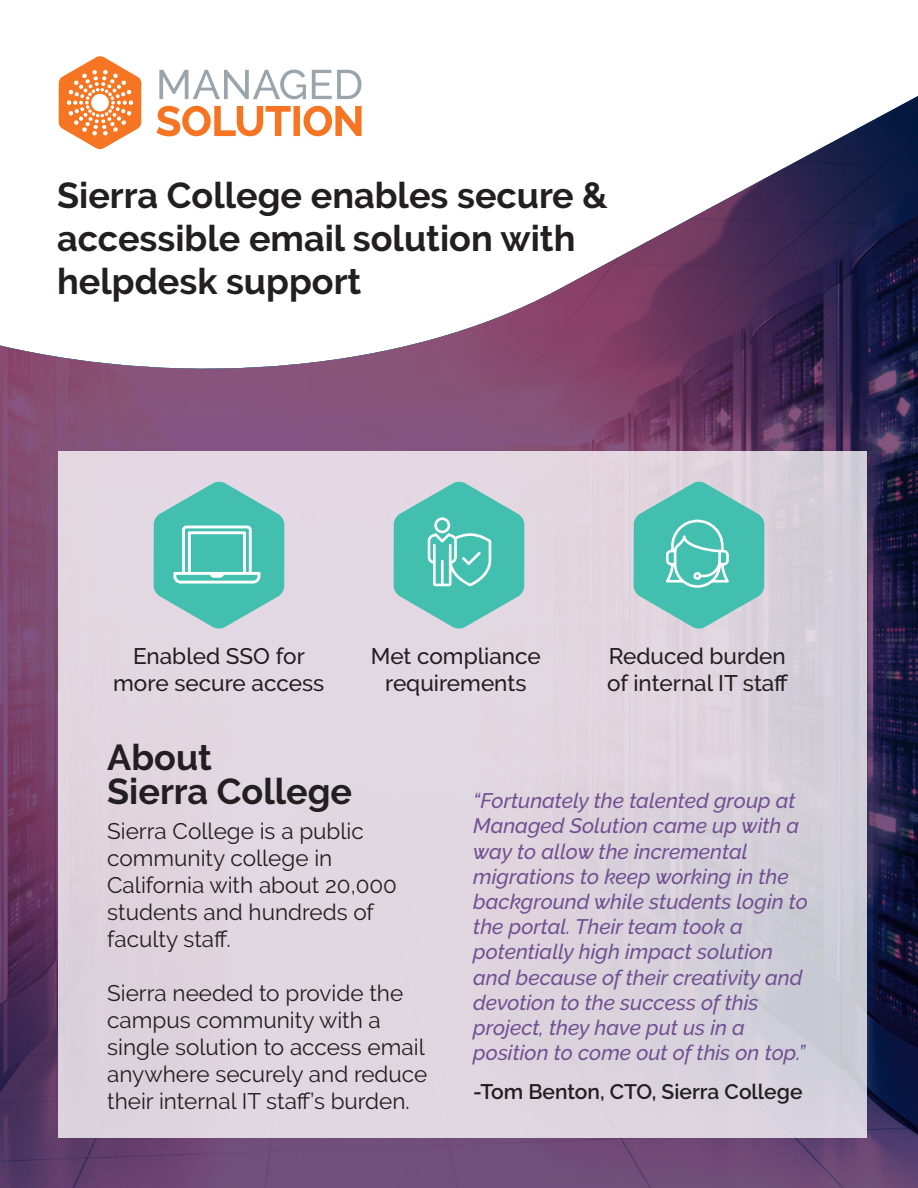
<style>
.page{position:relative;width:918px;height:1188px;background:#fff}
.page>*{position:absolute;margin:0;border:0;box-sizing:border-box;transform-origin:0 0}
.t1{font:700 36px/43.2px "Raleway";color:#231f20}
.t2{font:22.5px/27px "Raleway";color:#231f20}
.t3{font:500 22.5px/27px "Raleway";color:#231f20;text-align:center}
.t4{font:italic 500 21px/25.2px "Raleway";color:#715092}
.t5{font:600 21px "Raleway";color:#231f20}
</style>
<div class="page">
<svg style="left:59px;top:56px;width:82px;height:30px"></svg>
<svg style="left:159px;top:70px;width:147px;height:16px"></svg>
<svg style="left:312px;top:70px;width:49px;height:16px"></svg>
<img style="left:0;top:86px;width:918px;height:1102px">
<div style="left:59px;top:452px;width:808px;height:686px;background:linear-gradient(to right,#e4d8e2,#d6d0da)"></div>
<svg style="left:394px;top:481px;width:130px;height:148px;background:#71c8bf"></svg>
<svg style="left:634px;top:481px;width:130px;height:148px;background:#70c7bd"></svg>
<svg style="left:154px;top:481px;width:130px;height:148px;background:#75c9c1"></svg>
<h1 class="t1" style="left:57px;top:174px;width:552px">Sierra College enables secure &amp; accessible email solution with helpdesk support</h1>
<p class="t3" style="left:113px;top:643px;width:213px">Enabled SSO for more secure access</p>
<p class="t3" style="left:371px;top:643px;width:171px">Met compliance requirements</p>
<p class="t3" style="left:607px;top:643px;width:183px;text-align:left">Reduced burden of internal IT staff</p>
<h1 class="t1" style="left:107px;top:740px;width:247px;line-height:34.5px">About<br>Sierra College</h1>
<p class="t2" style="left:107px;top:817px;width:291px">Sierra College is a public community college in<br>California with about 20,000 students and hundreds of faculty staff.</p>
<p class="t2" style="left:107px;top:979px;width:322px">Sierra needed to provide the campus community with a single solution to access email anywhere securely and reduce their internal IT staff’s burden.</p>
<p class="t4" style="left:473px;top:788px;width:336px">“Fortunately the talented group at<br>Managed Solution came up with a way to allow the incremental migrations to keep working in the background while students login to the portal. Their team took a potentially high impact solution and because of their creativity and devotion to the success of this project, they have put us in a position to come out of this on top.”</p>
<p class="t5" style="left:473px;top:1080px;width:331px">-Tom Benton, CTO, Sierra College</p>
</div>
